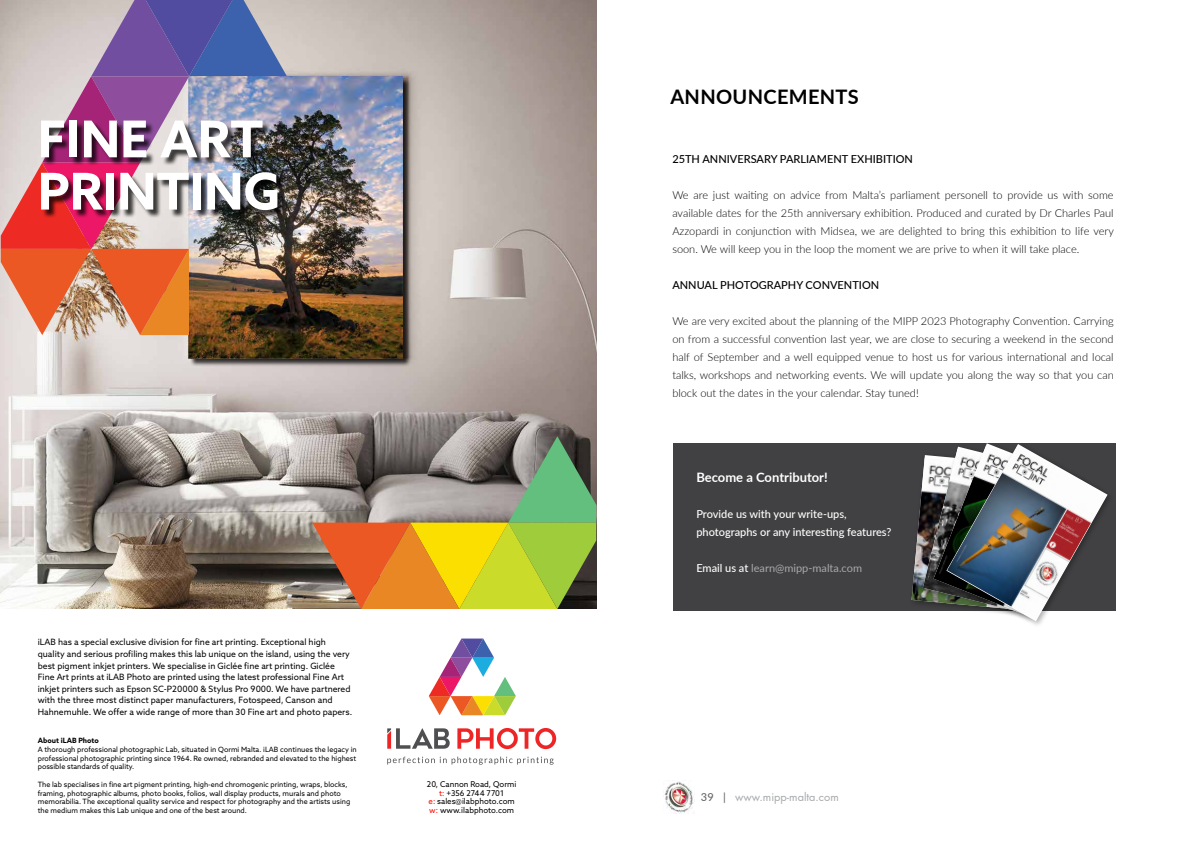
<style>
.page{position:relative;width:1191px;height:842px;background:#fff}
.page>*{position:absolute;margin:0;border:0;box-sizing:border-box;transform-origin:0 0}
.t1{font:700 50.8px/52.2px "Azo Sans";color:#fff}
.t2{font:700 20px "Lato";letter-spacing:.015em;color:#000}
.t3{font:700 13px "Lato";color:#fff}
.t4{font:300 11px/18px "Lato";color:#000;text-align:justify}
.t5{font:500 11px/18px "Lato";color:#fff}
.t6{font:500 11px "Lato";color:#000}
.t7{font:11px "Lato";color:#a7a9ac}
.t8{font:11px "Futura";color:#a7a9ac}
.t9{font:8.7px/11.6px "Azo Sans";color:#000}
.t10{font:8px/8.7px "Azo Sans";color:#000;text-align:center}
.t11{font:7.3px/8.7px "Azo Sans";color:#000;text-align:justify}
.t12{font:700 7.3px "Azo Sans";color:#000}
.s1{color:#ff0800}
.s2{font-weight:500;color:#fff}
.s3{font-family:"Lato";font-weight:500;color:#666}
</style>
<div class="page">
<img style="left:663px;top:780px;width:32px;height:34px">
<img style="left:1px;top:0;width:595px;height:608px">
<svg style="left:429px;top:638px;width:87px;height:77px"></svg>
<svg style="left:387px;top:728px;width:63px;height:21px"></svg>
<svg style="left:457px;top:728px;width:99px;height:21px"></svg>
<svg style="left:387px;top:757px;width:166px;height:8px"></svg>
<svg style="left:1px;top:0;width:384px;height:335px;background:#bc8e94"></svg>
<svg style="left:312px;top:436px;width:284px;height:173px;background:#a49552"></svg>
<div style="left:190px;top:77px;width:221px;height:290px;background:#000;opacity:.75"></div>
<img style="left:189px;top:76px;width:213px;height:282px">
<div style="left:42px;top:122px;width:244px;height:97px;background:#000;opacity:.75"></div>
<div style="left:673px;top:443px;width:443px;height:168px;background:#414042"></div>
<div style="left:908px;top:452px;width:126px;height:165px;background:#414042"></div>
<div style="left:943px;top:441px;width:171px;height:187px;background:#000;opacity:.32"></div>
<img style="left:911px;top:443px;width:196px;height:178px">
<img style="left:947px;top:445px;width:159px;height:175px">
<h1 class="t1" style="left:38px;top:112px;width:244px">FINE ART<br>PRINTING</h1>
<p class="t9" style="left:38px;top:636px;width:316px">iLAB has a special exclusive division for fine art printing. Exceptional high quality and serious profiling makes this lab unique on the island, using the very best pigment inkjet printers. We specialise in Giclée fine art printing. Giclée Fine Art prints at iLAB Photo are printed using the latest professional Fine Art inkjet printers such as Epson SC-P20000 &amp; Stylus Pro 9000. We have partnered with the three most distinct paper manufacturers, Fotospeed, Canson and Hahnemuhle. We offer a wide range of more than 30 Fine art and photo papers.</p>
<p class="t12" style="left:38px;top:736px;width:63px">About iLAB Photo</p>
<p class="t11" style="left:38px;top:745px;width:320px">A thorough professional photographic Lab, situated in Qormi Malta. iLAB continues the legacy in professional photographic printing since 1964. Re owned, rebranded and elevated to the highest possible standards of quality.</p>
<p class="t11" style="left:38px;top:780px;width:314px;text-align:left">The lab specialises in fine art pigment printing, high-end chromogenic printing, wraps, blocks, framing, photographic albums, photo books, folios, wall display products, murals and photo memorabilia. The exceptional quality service and respect for photography and the artists using the medium makes this Lab unique and one of the best around.</p>
<p class="t10" style="left:427px;top:780px;width:91px">20, Cannon Road, Qormi <span class="s1">t:</span> +356 2744 7701<br><span class="s1">e:</span> sales@ilabphoto.com <span class="s1">w:</span> www.ilabphoto.com</p>
<h2 class="t2" style="left:670px;top:82px;width:190px">ANNOUNCEMENTS</h2>
<p class="t6" style="left:672px;top:151px;width:242px">25TH ANNIVERSARY PARLIAMENT EXHIBITION</p>
<p class="t4" style="left:672px;top:185px;width:443px">We are just waiting on advice from Malta’s parliament personell to provide us with some available dates for the 25th anniversary exhibition. Produced and curated by Dr Charles Paul Azzopardi in conjunction with Midsea, we are delighted to bring this exhibition to life very soon. We will keep you in the loop the moment we are prive to when it will take place.</p>
<p class="t6" style="left:672px;top:277px;width:208px">ANNUAL PHOTOGRAPHY CONVENTION</p>
<p class="t4" style="left:672px;top:311px;width:443px">We are very excited about the planning of the MIPP 2023 Photography Convention. Carrying on from a successful convention last year, we are close to securing a weekend in the second half of September and a well equipped venue to host us for various international and local talks, workshops and networking events. We will update you along the way so that you can block out the dates in the your calendar. Stay tuned!</p>
<p class="t3" style="left:696px;top:468px;width:133px">Become a Contributor!</p>
<p class="t5" style="left:696px;top:504px;width:197px">Provide us with your write-ups, photographs or any interesting features?</p>
<p class="t7" style="left:696px;top:560px;width:167px"><span class="s2">Email us at</span> learn@mipp-malta.com</p>
<p class="t8" style="left:701px;top:790px;width:139px"><span class="s3">39 |</span> www.mipp-malta.com</p>
</div>
